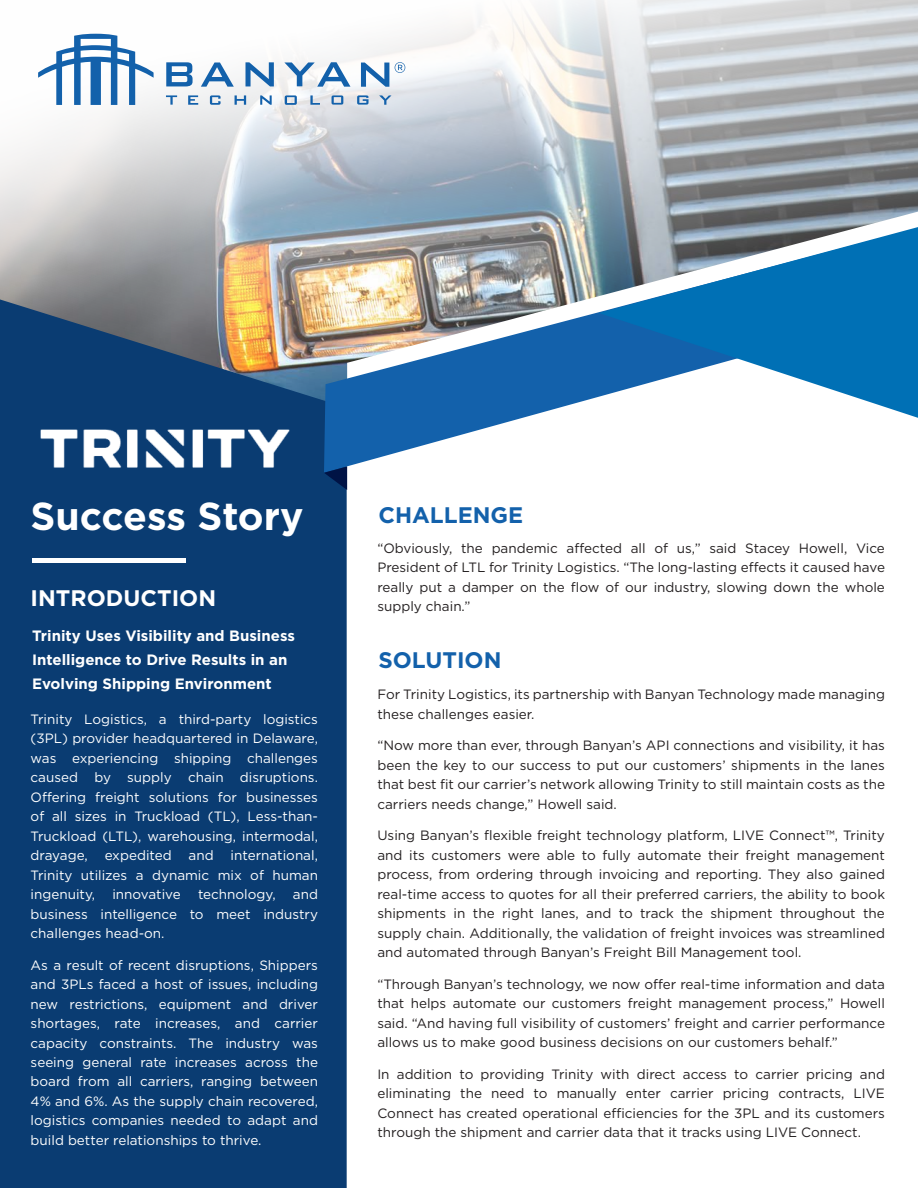
<style>
.page{position:relative;width:918px;height:1188px;background:#fff}
.page>*{position:absolute;margin:0;border:0;box-sizing:border-box;transform-origin:0 0}
.t1{font:700 39px "Gotham";letter-spacing:-.005em;color:#fff}
.t2{font:700 22.5px "Gotham";color:#1361ab}
.t3{font:700 22.5px "Gotham";color:#fff}
.t4{font:700 15px/24px "Gotham";color:#fff}
.t5{font:13.5px/19.5px "Gotham";color:#231f20;text-align:justify}
.t6{font:13.5px/19.5px "Gotham";color:#fff;text-align:justify}
</style>
<div class="page">
<img style="left:0;top:0;width:918px;height:299px">
<div style="left:0;top:299px;width:347px;height:889px;background:#0a3c72"></div>
<svg style="left:347px;top:212px;width:571px;height:278px"></svg>
<img style="left:324px;top:240px;width:550px;height:233px">
<svg style="left:599px;top:227px;width:319px;height:191px"></svg>
<svg style="left:324px;top:466px;width:23px;height:24px"></svg>
<svg style="left:38px;top:34px;width:116px;height:71px"></svg>
<svg style="left:166px;top:62px;width:223px;height:25px"></svg>
<svg style="left:166px;top:95px;width:225px;height:10px"></svg>
<svg style="left:395px;top:62px;width:10px;height:11px"></svg>
<img style="left:33px;top:407px;width:265px;height:79px">
<div style="left:32px;top:558px;width:153px;height:5px;background:#fff"></div>
<p class="t1" style="left:31px;top:491px;width:274px">Success Story</p>
<p class="t3" style="left:31px;top:583px;width:187px">INTRODUCTION</p>
<p class="t4" style="left:32px;top:624px;width:264px">Trinity Uses Visibility and Business<br>Intelligence to Drive Results in an</p>
<p class="t4" style="left:32px;top:672px;width:241px">Evolving Shipping Environment</p>
<p class="t6" style="left:31px;top:709px;width:289px">Trinity Logistics, a third-party logistics (3PL) provider headquartered in Delaware, was experiencing shipping challenges caused by supply chain disruptions.<br>Offering freight solutions for businesses of all sizes in Truckload (TL), Less-than-Truckload (LTL), warehousing, intermodal, drayage,</p>
<p class="t6" style="left:31px;top:845px;width:289px;text-indent:200px">international, Trinity utilizes a dynamic mix of human ingenuity,</p>
<p class="t6" style="left:105px;top:845px;width:69px">expedited</p>
<p class="t6" style="left:189px;top:845px;width:27px">and</p>
<p class="t6" style="left:31px;top:884px;width:289px;text-indent:262px">and business intelligence to meet industry challenges head-on.</p>
<p class="t6" style="left:31px;top:955px;width:289px">As a result of recent disruptions, Shippers and 3PLs faced a host of issues, including new restrictions, equipment and driver shortages, rate increases, and carrier capacity constraints. The industry was seeing general rate increases across the board from all carriers, ranging between 4% and 6%. As the supply chain recovered, logistics companies needed to adapt and build better relationships to thrive.</p>
<p class="t6" style="left:112px;top:884px;width:70px">innovative</p>
<p class="t6" style="left:198px;top:884px;width:79px">technology,</p>
<p class="t2" style="left:378px;top:501px;width:146px">CHALLENGE</p>
<p class="t5" style="left:377px;top:538px;width:509px">“Obviously, the pandemic affected all of us,” said Stacey Howell, Vice President of LTL for Trinity Logistics. “The long-lasting effects it caused have really put a damper on the flow of our industry, slowing down the whole supply chain.”</p>
<p class="t2" style="left:378px;top:646px;width:125px">SOLUTION</p>
<p class="t5" style="left:377px;top:685px;width:509px">For Trinity Logistics, its partnership with Banyan Technology made managing these challenges easier.</p>
<p class="t5" style="left:377px;top:736px;width:509px">“Now more than ever, through Banyan’s API connections and visibility, it has been the key to our success to put our customers’ shipments in the lanes that best fit our carrier’s network allowing Trinity to still maintain costs as the carriers needs change,” Howell said.</p>
<p class="t5" style="left:377px;top:826px;width:509px">Using Banyan’s flexible freight technology platform, LIVE Connect™, Trinity and its customers were able to fully automate their freight management process, from ordering through invoicing and reporting. They also gained real-time access to quotes for all their preferred carriers, the ability to book shipments in the right lanes, and to track the shipment throughout the supply chain. Additionally, the validation of freight invoices was streamlined and automated through Banyan’s Freight Bill Management tool.</p>
<p class="t5" style="left:377px;top:974px;width:509px">“Through Banyan’s technology, we now offer real-time information and data that helps automate our customers freight management process,” Howell said. “And having full visibility of customers’ freight and carrier performance allows us to make good business decisions on our customers behalf.”</p>
<p class="t5" style="left:377px;top:1064px;width:509px">In addition to providing Trinity with direct access to carrier pricing and eliminating the need to manually enter carrier pricing contracts, LIVE Connect has created operational efficiencies for the 3PL and its customers through the shipment and carrier data that it tracks using LIVE Connect.</p>
</div>
